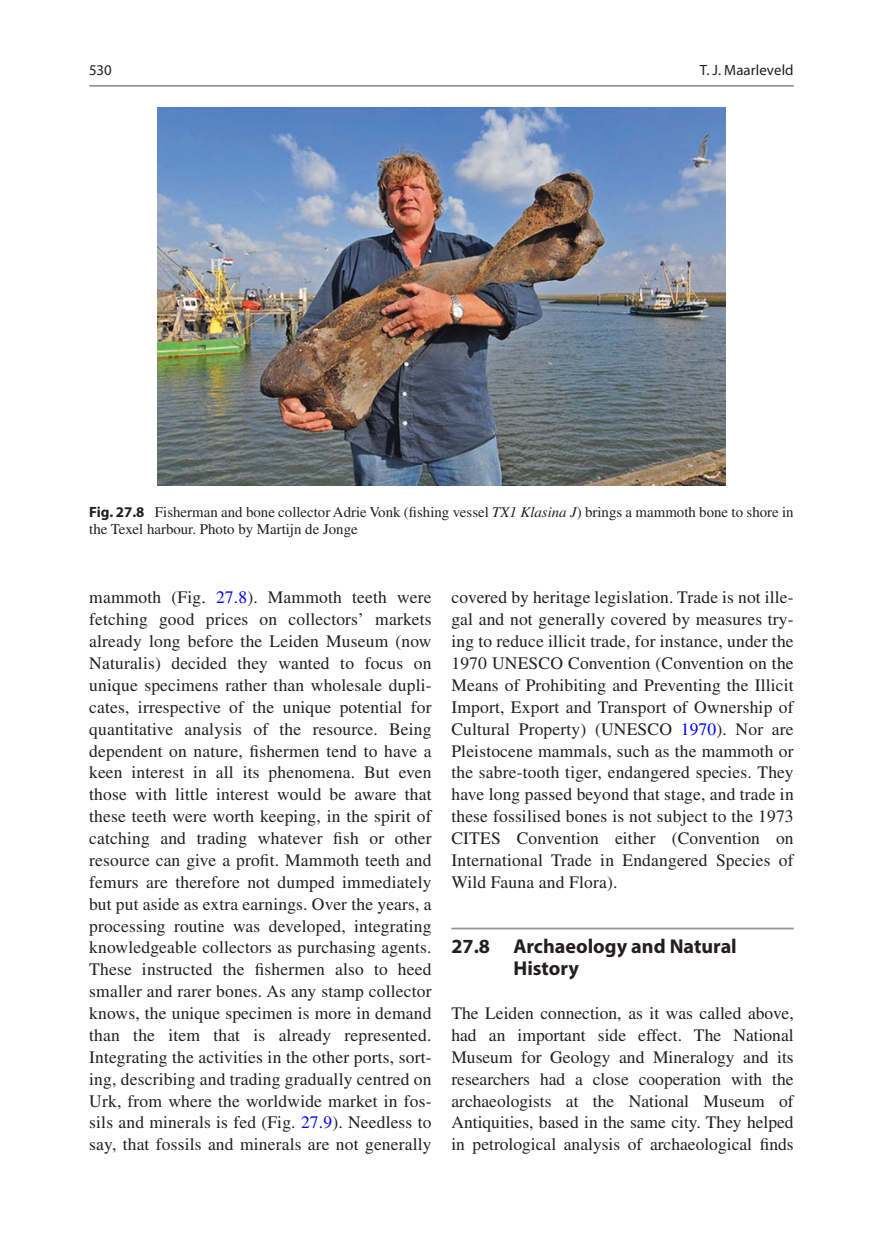
<style>
.page{position:relative;width:883px;height:1260px;background:#fff}
.page>*{position:absolute;margin:0;border:0;box-sizing:border-box;transform-origin:0 0}
.t1{font:700 20.12px/21.9px "Xqnmwf Myriad Pro";color:#231f20}
.t2{font:17.5px/21.9px "Jrbvrn Times LT Std";letter-spacing:.01em;color:#231f20;text-align:justify}
.t3{font:14.88px/17.5px "Jrbvrn Times LT Std";color:#231f20}
.t4{font:14.88px "Kdlwhc Myriad Pro";letter-spacing:.01em;color:#231f20}
.t5{font:14.88px "Plncyy Myriad Pro";color:#231f20}
.s1{font-family:"Xqnmwf Myriad Pro";font-weight:700}
.s2{font-family:"Qxdjqt Times LT Std";font-style:italic}
.s3{color:#0000fa}
</style>
<div class="page">
<hr style="left:451px;top:928px;width:343px;height:1px;background:#939598">
<img style="left:158px;top:107px;width:567px;height:379px">
<hr style="left:89px;top:85px;width:705px;height:2px;background:#939598">
<p class="t5" style="left:89px;top:61px;width:24px">530</p>
<p class="t4" style="left:700px;top:61px;width:96px">T. J. Maarleveld</p>
<p class="t3" style="left:89px;top:503px;width:706px"><span class="s1">Fig. 27.8</span> Fisherman and bone collector Adrie Vonk (fishing vessel <span class="s2">TX1 Klasina J</span>) brings a mammoth bone to shore in the Texel harbour. Photo by Martijn de Jonge</p>
<p class="t2" style="left:89px;top:587px;width:344px">mammoth (Fig. <span class="s3">27.8</span>). Mammoth teeth were fetching good prices on collectors’ markets already long before the Leiden Museum (now Naturalis) decided they wanted to focus on unique specimens rather than wholesale dupli&shy;cates, irrespective of the unique potential for quantitative analysis of the resource. Being dependent on nature, fishermen tend to have a keen interest in all its phenomena. But even those with little interest would be aware that these teeth were worth keeping, in the spirit of catching and trading whatever fish or other resource can give a profit. Mammoth teeth and femurs are therefore not dumped immediately but put aside as extra earnings. Over the years, a processing routine was developed, integrating knowledgeable collectors as purchasing agents.<br>These instructed the fishermen also to heed smaller and rarer bones. As any stamp collector knows, the unique specimen is more in demand than the item that is already represented.<br>Integrating the activities in the other ports, sort&shy;ing, describing and trading gradually centred on Urk, from where the worldwide market in fos&shy;sils and minerals is fed (Fig. <span class="s3">27.9</span>). Needless to say, that fossils and minerals are not generally</p>
<p class="t2" style="left:451px;top:587px;width:344px">covered by heritage legislation. Trade is not ille&shy;gal and not generally covered by measures try&shy;ing to reduce illicit trade, for instance, under the 1970 UNESCO Convention (Convention on the Means of Prohibiting and Preventing the Illicit Import, Export and Transport of Ownership of Cultural Property) (UNESCO <span class="s3">1970</span>). Nor are Pleistocene mammals, such as the mammoth or the sabre-tooth tiger, endangered species. They have long passed beyond that stage, and trade in these fossilised bones is not subject to the 1973<br>CITES Convention either (Convention on International Trade in Endangered Species of Wild Fauna and Flora).</p>
<p class="t1" style="left:513px;top:935px;width:225px;text-indent:-62px">27.8 Archaeology and Natural<br>History</p>
<p class="t2" style="left:451px;top:1002px;width:344px">The Leiden connection, as it was called above, had an important side effect. The National Museum for Geology and Mineralogy and its researchers had a close cooperation with the archaeologists at the National Museum of Antiquities, based in the same city. They helped in petrological analysis of archaeological finds</p>
</div>
